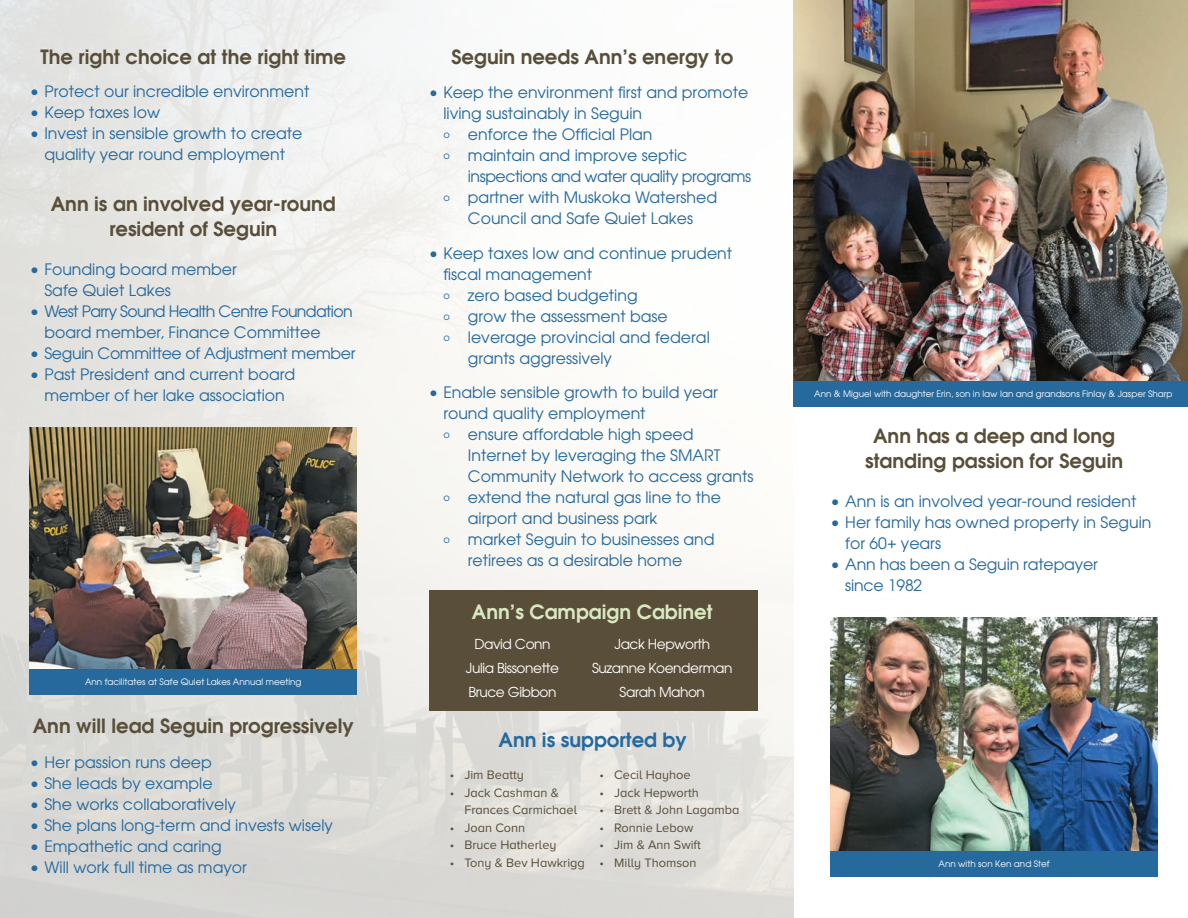
<style>
.page{position:relative;width:1188px;height:918px;background:#fff}
.page>*{position:absolute;margin:0;border:0;box-sizing:border-box;transform-origin:0 0}
.t1{font:600 19.65px/25.5px "Avant Garde";color:#594e39;text-align:center}
.t2{font:600 19.65px "Avant Garde";color:#dbe9c2}
.t3{font:600 19.65px "Avant Garde";color:#26699d}
.t4{font:15.75px/21px "Avant Garde";color:#26699d}
.t5{font:15.75px/21px "Avant Garde";letter-spacing:-.04em;color:#26699d}
.t6{font:15.75px/21px "Avant Garde";letter-spacing:-.03em;color:#26699d}
.t7{font:15.75px "Avant Garde";letter-spacing:-.02em;color:#26699d}
.t8{font:13.65px "Avant Garde";letter-spacing:-.03em;color:#fff}
.t9{font:12.75px/17.5px "Proxima Nova A";color:#594e39}
.t10{font:8.85px "Avant Garde";color:#fff}
.s1{font-size:9.9px}
</style>
<div class="page">
<img style="left:0;top:0;width:794px;height:918px">
<img style="left:794px;top:0;width:394px;height:381px">
<div style="left:794px;top:381px;width:394px;height:25px;background:#26699d"></div>
<img style="left:30px;top:428px;width:327px;height:242px">
<div style="left:30px;top:670px;width:327px;height:25px;background:#26699d"></div>
<img style="left:831px;top:617px;width:327px;height:234px">
<div style="left:429px;top:591px;width:328px;height:120px;background:#594e39"></div>
<div style="left:831px;top:851px;width:327px;height:26px;background:#26699d"></div>
<p class="t1" style="left:41px;top:43px;width:307px">The right choice at the right time</p>
<p class="t4" style="left:30px;top:81px;width:281px">• Protect our incredible environment</p>
<p class="t4" style="left:30px;top:102px;width:132px">• Keep taxes low</p>
<p class="t4" style="left:30px;top:123px;width:274px;text-align:center">• Invest in sensible growth to create quality year round employment</p>
<p class="t1" style="left:51px;top:191px;width:286px">Ann is an involved year-round resident of Seguin</p>
<p class="t4" style="left:44px;top:259px;width:194px;text-indent:-15px">• Founding board member<br>Safe Quiet Lakes</p>
<p class="t5" style="left:44px;top:301px;width:310px;text-indent:-15px">• West Parry Sound Health Centre Foundation board member, Finance Committee</p>
<p class="t7" style="left:30px;top:343px;width:327px">• Seguin Committee of Adjustment member</p>
<p class="t4" style="left:30px;top:364px;width:267px;text-align:center">• Past President and current board member of her lake association</p>
<p class="t10" style="left:85px;top:676px;width:218px">Ann facilitates at Safe Quiet Lakes Annual meeting</p>
<p class="t1" style="left:33px;top:712px;width:323px">Ann will lead Seguin progressively</p>
<p class="t4" style="left:30px;top:751px;width:184px">• Her passion runs deep</p>
<p class="t4" style="left:30px;top:772px;width:184px">• She leads by example</p>
<p class="t4" style="left:30px;top:793px;width:208px">• She works collaboratively</p>
<p class="t4" style="left:30px;top:814px;width:305px">• She plans long-term and invests wisely</p>
<p class="t4" style="left:30px;top:835px;width:193px">• Empathetic and caring</p>
<p class="t4" style="left:30px;top:856px;width:219px">• Will work full time as mayor</p>
<p class="t1" style="left:451px;top:43px;width:283px">Seguin needs Ann’s energy to</p>
<p class="t4" style="left:443px;top:82px;width:306px;text-indent:-15px">• Keep the environment first and promote living sustainably in Seguin</p>
<p class="t4" style="left:443px;top:124px;width:211px"><span class="s1">o</span> enforce the Official Plan</p>
<p class="t6" style="left:468px;top:145px;width:285px;text-indent:-24px"><span class="s1">o</span> maintain and improve septic inspections and water quality programs</p>
<p class="t4" style="left:443px;top:187px;width:275px;text-align:center"><span class="s1">o</span> partner with Muskoka Watershed<br>Council and Safe Quiet Lakes</p>
<p class="t4" style="left:443px;top:242px;width:290px;text-indent:-15px">• Keep taxes low and continue prudent fiscal management</p>
<p class="t4" style="left:443px;top:284px;width:226px"><span class="s1">o</span> zero based budgeting<br><span class="s1">o</span> grow the assessment base</p>
<p class="t4" style="left:468px;top:326px;width:243px;text-indent:-24px"><span class="s1">o</span> leverage provincial and federal grants aggressively</p>
<p class="t4" style="left:443px;top:382px;width:276px;text-indent:-15px">• Enable sensible growth to build year round quality employment</p>
<p class="t4" style="left:468px;top:424px;width:287px;text-indent:-24px"><span class="s1">o</span> ensure affordable high speed<br>Internet by leveraging the SMART<br>Community Network to access grants</p>
<p class="t4" style="left:468px;top:487px;width:255px;text-indent:-24px"><span class="s1">o</span> extend the natural gas line to the airport and business park</p>
<p class="t4" style="left:443px;top:529px;width:273px;text-align:center"><span class="s1">o</span> market Seguin to businesses and retirees as a desirable home</p>
<p class="t2" style="left:472px;top:599px;width:242px">Ann’s Campaign Cabinet</p>
<p class="t8" style="left:474px;top:636px;width:78px">David Conn</p>
<p class="t8" style="left:466px;top:660px;width:95px">Julia Bissonette</p>
<p class="t8" style="left:468px;top:684px;width:90px">Bruce Gibbon</p>
<p class="t8" style="left:614px;top:636px;width:97px">Jack Hepworth</p>
<p class="t8" style="left:592px;top:660px;width:142px">Suzanne Koenderman</p>
<p class="t8" style="left:620px;top:684px;width:87px">Sarah Mahon</p>
<p class="t3" style="left:499px;top:727px;width:190px">Ann is supported by</p>
<p class="t9" style="left:450px;top:766px;width:76px">• Jim Beatty</p>
<p class="t9" style="left:464px;top:783px;width:114px;text-indent:-15px">• Jack Cashman &amp;<br>Frances Carmichael</p>
<p class="t9" style="left:450px;top:819px;width:77px">• Joan Conn</p>
<p class="t9" style="left:450px;top:836px;width:108px">• Bruce Hatherley</p>
<p class="t9" style="left:450px;top:854px;width:137px">• Tony &amp; Bev Hawkrigg</p>
<p class="t9" style="left:600px;top:766px;width:93px">• Cecil Hayhoe</p>
<p class="t9" style="left:600px;top:783px;width:101px">• Jack Hepworth</p>
<p class="t9" style="left:600px;top:801px;width:141px">• Brett &amp; John Lagamba</p>
<p class="t9" style="left:600px;top:819px;width:95px">• Ronnie Lebow</p>
<p class="t9" style="left:600px;top:836px;width:103px">• Jim &amp; Ann Swift</p>
<p class="t9" style="left:600px;top:854px;width:99px">• Milly Thomson</p>
<p class="t10" style="left:814px;top:388px;width:360px">Ann &amp; Miguel with daughter Erin, son in law Ian and grandsons Finlay &amp; Jasper Sharp</p>
<p class="t1" style="left:865px;top:423px;width:260px">Ann has a deep and long standing passion for Seguin</p>
<p class="t4" style="left:831px;top:490px;width:307px">• Ann is an involved year-round resident</p>
<p class="t4" style="left:845px;top:511px;width:308px;text-indent:-15px">• Her family has owned property in Seguin for 60+ years</p>
<p class="t4" style="left:845px;top:553px;width:254px;line-height:21.6px;text-indent:-15px">• Ann has been a Seguin ratepayer since 1982</p>
<p class="t10" style="left:939px;top:858px;width:113px">Ann with son Ken and Stef</p>
</div>
